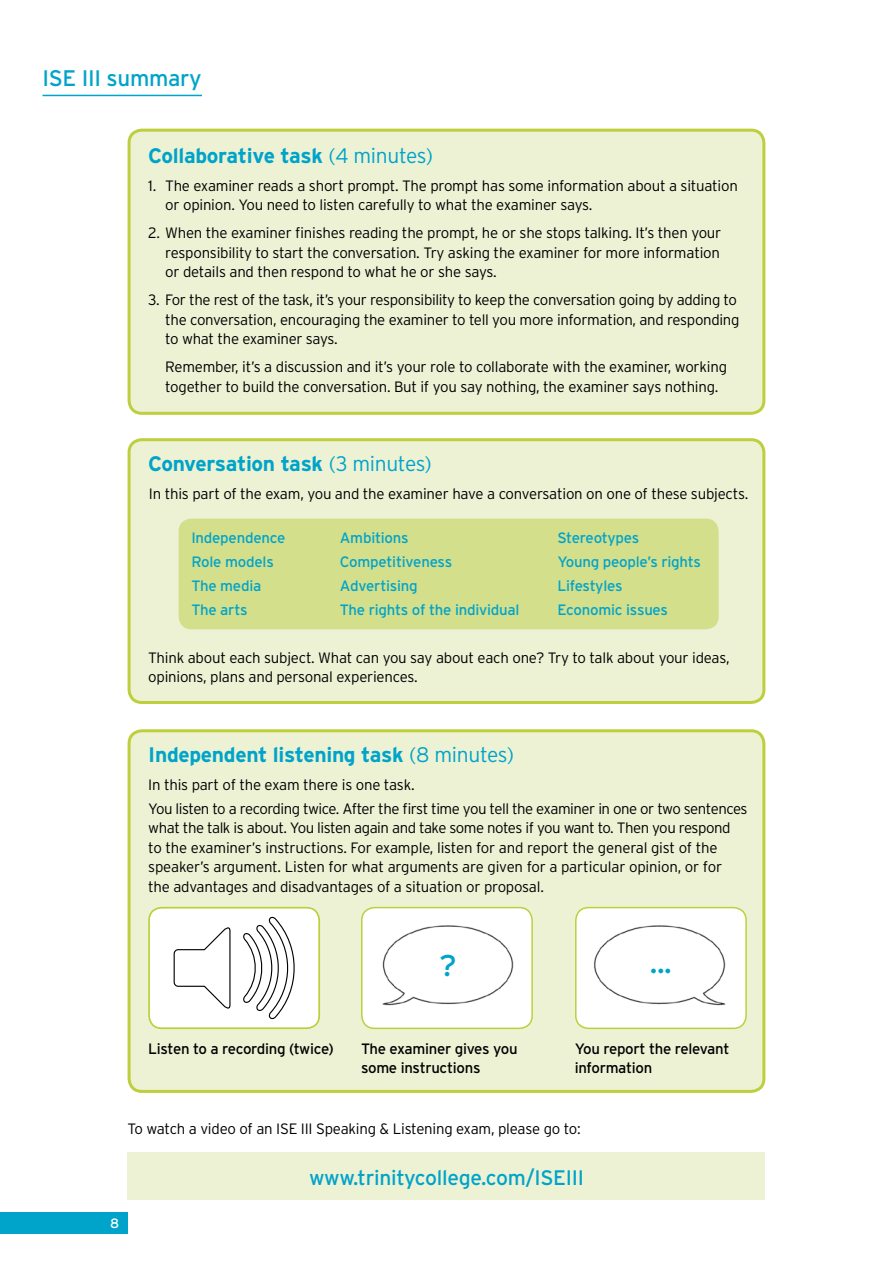
<style>
.page{position:relative;width:893px;height:1263px;background:#fff}
.page>*{position:absolute;margin:0;border:0;box-sizing:border-box;transform-origin:0 0}
.t1{font:30px "Interstate";color:#00a3c9}
.t2{font:22.5px "Interstate";letter-spacing:-.015em;color:#00a3c9}
.t3{font:700 21px "Interstate";letter-spacing:-.015em;color:#00a3c9}
.t4{font:21px "Interstate";letter-spacing:-.015em;color:#00a3c9}
.t5{font:300 15px/19.5px "Interstate";letter-spacing:-.015em;color:#000}
.t6{font:15px "Interstate";letter-spacing:-.015em;color:#00a3c9}
.t7{font:15px/19.5px "Interstate";letter-spacing:-.02em;color:#000}
.t8{font:13.5px "Interstate";color:#fff}
.s1{font-weight:300}
</style>
<div class="page">
<div style="left:129px;top:440px;width:635px;height:262px;background:#edf2d5;border-radius:13px"></div>
<div style="left:128px;top:438px;width:637px;height:266px;border:3px solid #bdcf3c;border-radius:13px"></div>
<div style="left:129px;top:731px;width:635px;height:360px;background:#edf2d5;border-radius:13px"></div>
<div style="left:128px;top:729px;width:637px;height:364px;border:3px solid #bdcf3c;border-radius:13px"></div>
<div style="left:129px;top:130px;width:635px;height:283px;background:#edf2d5;border-radius:13px"></div>
<div style="left:128px;top:129px;width:637px;height:286px;border:3px solid #bdcf3c;border-radius:13px"></div>
<div style="left:179px;top:519px;width:540px;height:110px;background:#d4df8c;border-radius:13px"></div>
<svg style="left:149px;top:907px;width:170px;height:121px;background:#f2f2f1"></svg>
<div style="left:148px;top:907px;width:172px;height:122px;border:2px solid #bdcf3c;border-radius:13px"></div>
<div style="left:362px;top:907px;width:170px;height:121px;background:#fff"></div>
<div style="left:361px;top:907px;width:172px;height:122px;border:2px solid #bdcf3c;border-radius:13px"></div>
<div style="left:576px;top:907px;width:170px;height:121px;background:#fff"></div>
<div style="left:575px;top:907px;width:172px;height:122px;border:2px solid #bdcf3c;border-radius:13px"></div>
<div style="left:0;top:1212px;width:128px;height:21px;background:#00a3c9"></div>
<hr style="left:43px;top:95px;width:159px;height:1px;background:#00a3c9">
<div style="left:128px;top:1152px;width:637px;height:48px;background:#edf2d5"></div>
<h2 class="t2" style="left:43px;top:66px;width:161px">ISE III summary</h2>
<h3 class="t3" style="left:148px;top:143px;width:286px">Collaborative task <span class="s1">(4 minutes)</span></h3>
<p class="t5" style="left:165px;top:175px;width:574px;text-indent:-17px">1. The examiner reads a short prompt. The prompt has some information about a situation or opinion. You need to listen carefully to what the examiner says.</p>
<p class="t5" style="left:165px;top:223px;width:558px;text-align:justify;text-indent:-17px">2. When the examiner finishes reading the prompt, he or she stops talking. It’s then your responsibility to start the conversation. Try asking the examiner for more information or details and then respond to what he or she says.</p>
<p class="t5" style="left:165px;top:290px;width:576px;text-indent:-17px">3. For the rest of the task, it’s your responsibility to keep the conversation going by adding to the conversation, encouraging the examiner to tell you more information, and responding to what the examiner says.</p>
<p class="t5" style="left:165px;top:357px;width:563px">Remember, it’s a discussion and it’s your role to collaborate with the examiner, working together to build the conversation. But if you say nothing, the examiner says nothing.</p>
<h3 class="t3" style="left:148px;top:452px;width:285px">Conversation task <span class="s1">(3 minutes)</span></h3>
<p class="t5" style="left:149px;top:484px;width:601px">In this part of the exam, you and the examiner have a conversation on one of these subjects.</p>
<p class="t6" style="left:191px;top:530px;width:96px">Independence</p>
<p class="t6" style="left:340px;top:530px;width:70px">Ambitions</p>
<p class="t6" style="left:557px;top:530px;width:83px">Stereotypes</p>
<p class="t6" style="left:191px;top:553px;width:84px">Role models</p>
<p class="t6" style="left:340px;top:553px;width:114px">Competitiveness</p>
<p class="t6" style="left:557px;top:553px;width:145px">Young people’s rights</p>
<p class="t6" style="left:191px;top:577px;width:71px">The media</p>
<p class="t6" style="left:340px;top:577px;width:79px">Advertising</p>
<p class="t6" style="left:557px;top:577px;width:67px">Lifestyles</p>
<p class="t6" style="left:191px;top:601px;width:58px">The arts</p>
<p class="t6" style="left:340px;top:601px;width:181px">The rights of the individual</p>
<p class="t6" style="left:557px;top:601px;width:112px">Economic issues</p>
<p class="t5" style="left:148px;top:648px;width:583px">Think about each subject. What can you say about each one? Try to talk about your ideas, opinions, plans and personal experiences.</p>
<h3 class="t3" style="left:148px;top:743px;width:367px">Independent listening task <span class="s1">(8 minutes)</span></h3>
<p class="t5" style="left:148px;top:773px;width:601px;line-height:23.7px">In this part of the exam there is one task.<br>You listen to a recording twice. After the first time you tell the examiner in one or two sentences</p>
<p class="t5" style="left:148px;top:818px;width:584px">what the talk is about. You listen again and take some notes if you want to. Then you respond to the examiner’s instructions. For example, listen for and report the general gist of the speaker’s argument. Listen for what arguments are given for a particular opinion, or for the advantages and disadvantages of a situation or proposal.</p>
<h1 class="t1" style="left:439px;top:949px;width:19px">?</h1>
<h1 class="t1" style="left:650px;top:946px;width:23px">...</h1>
<p class="t7" style="left:148px;top:1039px;width:187px">Listen to a recording (twice)</p>
<p class="t7" style="left:575px;top:1039px;width:156px">You report the relevant information</p>
<p class="t7" style="left:361px;top:1039px;width:158px">The examiner gives you some instructions</p>
<p class="t5" style="left:128px;top:1118px;width:455px">To watch a video of an ISE III Speaking &amp; Listening exam, please go to:</p>
<p class="t8" style="left:110px;top:1215px;width:11px">8</p>
<h3 class="t4" style="left:309px;top:1166px;width:276px">www.trinitycollege.com/ISEIII</h3>
</div>
